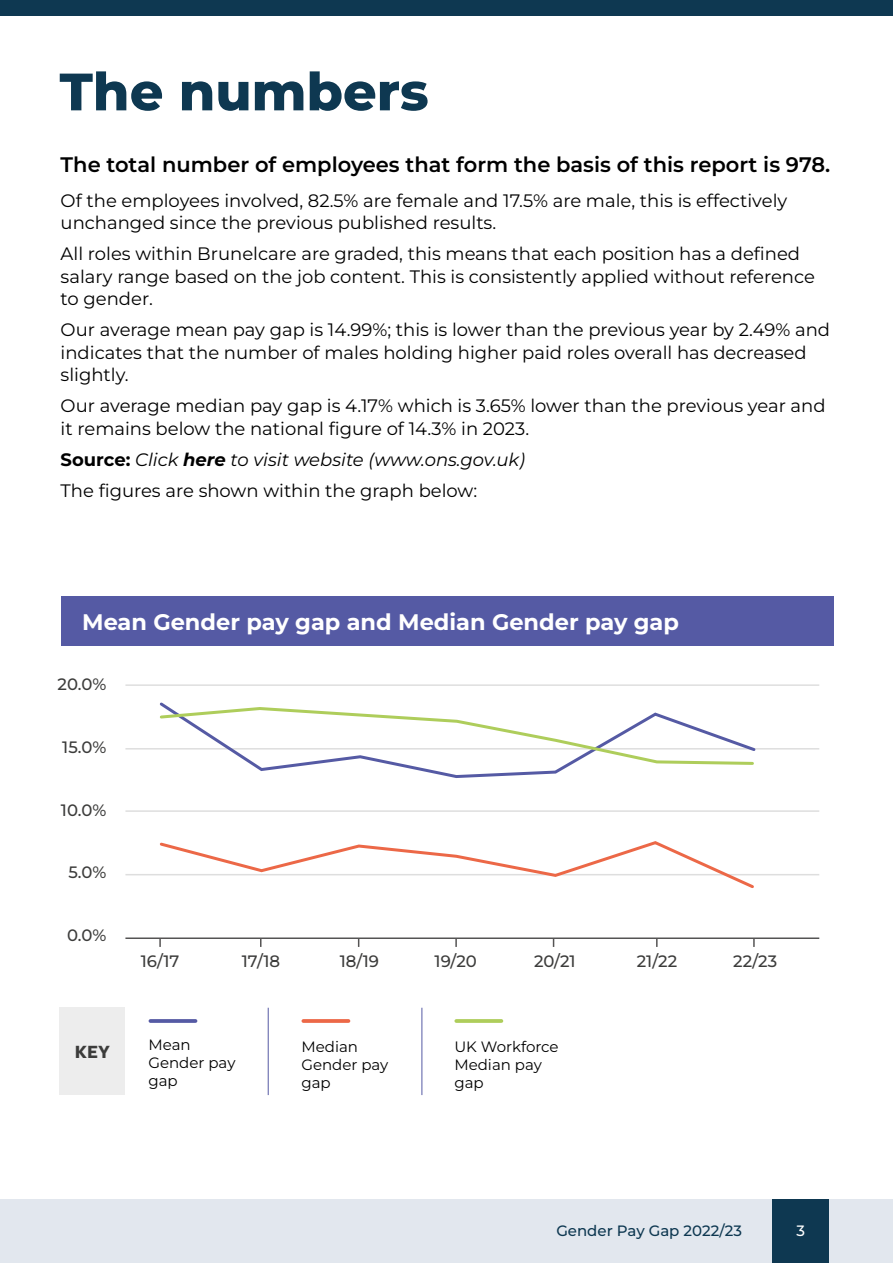
<style>
.page{position:relative;width:893px;height:1263px;background:#fff}
.page>*{position:absolute;margin:0;border:0;box-sizing:border-box;transform-origin:0 0}
.t1{font:800 52.5px "Montserrat";color:#0e3851}
.t2{font:700 22.5px "Montserrat";color:#fff}
.t3{font:600 21px "Montserrat";color:#000}
.t4{font:700 19.5px "Freight Sans Pro";color:#3c3c3b}
.t5{font:18px/22.5px "Montserrat";color:#000}
.t6{font:500 16.5px "Montserrat";color:#3c3c3b}
.t7{font:15px/18px "Montserrat";color:#000}
.t8{font:500 15px "Montserrat";color:#0e3851}
.t9{font:500 15px "Montserrat";color:#fff}
.s1{font-weight:700}
.s2{font-style:italic}
.s3{font-weight:700;font-style:italic}
</style>
<div class="page">
<div style="left:60px;top:1008px;width:65px;height:87px;background:#ededed"></div>
<div style="left:0;top:1199px;width:893px;height:64px;background:#e2e7ee"></div>
<div style="left:772px;top:1199px;width:57px;height:64px;background:#0e3851"></div>
<div style="left:61px;top:596px;width:772px;height:50px;background:#555aa4"></div>
<hr style="left:150px;top:1019px;width:46px;height:4px;background:#5e62a8">
<svg style="left:303px;top:1019px;width:45px;height:4px"></svg>
<hr style="left:456px;top:1019px;width:45px;height:4px;background:#b2cf63">
<hr style="left:125px;top:684px;width:694px;height:2px;background:#dedede">
<hr style="left:125px;top:748px;width:694px;height:1px;background:#dedede">
<hr style="left:125px;top:810px;width:694px;height:2px;background:#dedede">
<hr style="left:125px;top:874px;width:694px;height:1px;background:#dedede">
<hr style="left:125px;top:937px;width:694px;height:2px;background:#555454">
<svg style="left:157px;top:702px;width:601px;height:76px"></svg>
<svg style="left:158px;top:841px;width:598px;height:47px"></svg>
<div style="left:0;top:0;width:893px;height:16px;background:#0e3851"></div>
<hr style="left:268px;top:1008px;width:1px;height:87px;background:#555aa4">
<hr style="left:421px;top:1008px;width:1px;height:87px;background:#555aa4">
<svg style="left:158px;top:705px;width:597px;height:61px"></svg>
<svg style="left:455px;top:939px;width:2px;height:8px"></svg>
<svg style="left:656px;top:939px;width:2px;height:8px"></svg>
<svg style="left:753px;top:939px;width:2px;height:8px"></svg>
<svg style="left:159px;top:939px;width:2px;height:8px"></svg>
<h1 class="t1" style="left:60px;top:57px;width:371px">The numbers</h1>
<p class="t3" style="left:61px;top:150px;width:771px">The total number of employees that form the basis of this report is 978.</p>
<p class="t5" style="left:61px;top:189px;width:728px">Of the employees involved, 82.5% are female and 17.5% are male, this is effectively unchanged since the previous published results.</p>
<p class="t5" style="left:61px;top:242px;width:756px">All roles within Brunelcare are graded, this means that each position has a defined salary range based on the job content. This is consistently applied without reference to gender.</p>
<p class="t5" style="left:61px;top:318px;width:771px">Our average mean pay gap is 14.99%; this is lower than the previous year by 2.49% and indicates that the number of males holding higher paid roles overall has decreased slightly.</p>
<p class="t5" style="left:61px;top:394px;width:766px">Our average median pay gap is 4.17% which is 3.65% lower than the previous year and it remains below the national figure of 14.3% in 2023.</p>
<p class="t5" style="left:61px;top:443px;width:466px;line-height:31px"><span class="s1">Source:</span> <span class="s2">Click</span> <span class="s3">here</span> <span class="s2">to visit website (www.ons.gov.uk)<br></span>The figures are shown within the graph below:</p>
<p class="t2" style="left:82px;top:607px;width:598px">Mean Gender pay gap and Median Gender pay gap</p>
<p class="t6" style="left:58px;top:673px;width:50px">20.0%</p>
<p class="t6" style="left:62px;top:736px;width:46px">15.0%</p>
<p class="t6" style="left:61px;top:799px;width:47px">10.0%</p>
<p class="t6" style="left:68px;top:861px;width:39px">5.0%</p>
<p class="t6" style="left:67px;top:924px;width:41px">0.0%</p>
<p class="t4" style="left:75px;top:1038px;width:37px">KEY</p>
<p class="t6" style="left:141px;top:950px;width:40px">16/17</p>
<p class="t6" style="left:242px;top:950px;width:40px">17/18</p>
<p class="t6" style="left:340px;top:950px;width:41px">18/19</p>
<p class="t6" style="left:435px;top:950px;width:44px">19/20</p>
<p class="t6" style="left:534px;top:950px;width:43px">20/21</p>
<p class="t6" style="left:637px;top:950px;width:42px">21/22</p>
<p class="t6" style="left:733px;top:950px;width:45px">22/23</p>
<p class="t7" style="left:149px;top:1035px;width:88px">Mean<br>Gender pay gap</p>
<p class="t7" style="left:301px;top:1037px;width:88px">Median<br>Gender pay gap</p>
<p class="t7" style="left:454px;top:1037px;width:106px">UK Workforce<br>Median pay gap</p>
<p class="t8" style="left:556px;top:1221px;width:187px">Gender Pay Gap 2022/23</p>
<p class="t9" style="left:796px;top:1221px;width:10px">3</p>
</div>
